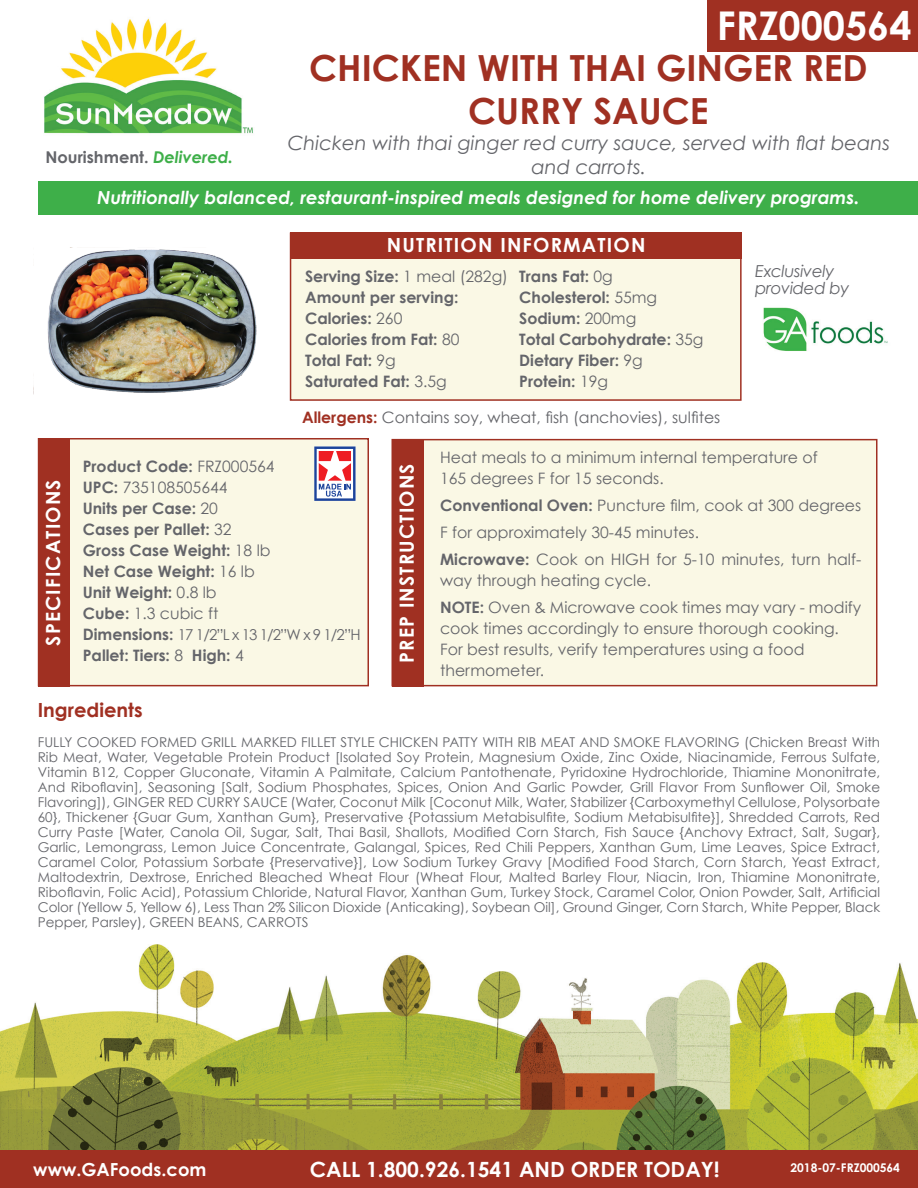
<style>
.page{position:relative;width:918px;height:1188px;background:#fff}
.page>*{position:absolute;margin:0;border:0;box-sizing:border-box;transform-origin:0 0}
.t1{font:700 39.6px "Century Gothic";color:#fff}
.t2{font:700 36px/43.2px "Century Gothic";color:#a03022;text-align:center}
.t3{font:700 21px "Century Gothic";color:#fff}
.t4{font:italic 19.65px/23.5px "Century Gothic";color:#64656a;text-align:center}
.t5{font:700 19.5px "Century Gothic";letter-spacing:.06em;color:#fff}
.t6{font:700 19.5px "Century Gothic";color:#a03022}
.t7{font:italic 700 18px "Century Gothic";color:#fff}
.t8{font:700 18px "Century Gothic";color:#fff}
.t9{font:italic 16.5px/17.2px "Century Gothic";letter-spacing:-.02em;color:#64656a}
.t10{font:700 16.2px "Century Gothic";color:#64656a}
.t11{font:15.75px/21px "Century Gothic";color:#64656a}
.t12{font:700 15.75px/21px "Century Gothic";color:#64656a}
.t13{font:15px "Century Gothic";color:#64656a}
.t14{font:13.5px/15px "Century Gothic";color:#64656a;text-align:justify}
.t15{font:700 12px "Century Gothic";color:#fff}
.s1{font-style:italic;color:#3eaf49}
.s2{font-weight:400}
.s3{font-weight:700;color:#a03022}
.s4{font-weight:700}
.s5{font-weight:700;font-size:15.75px}
</style>
<div class="page">
<div style="left:392px;top:439px;width:486px;height:247px;background:#faf8e5;border:2px solid #a03022"></div>
<img style="left:0;top:944px;width:918px;height:206px">
<div style="left:0;top:1150px;width:918px;height:38px;background:#a03022"></div>
<div style="left:290px;top:232px;width:452px;height:169px;background:#faf8e5;border:2px solid #a03022"></div>
<img style="left:44px;top:18px;width:209px;height:116px">
<div style="left:291px;top:232px;width:451px;height:27px;background:#a03022"></div>
<div style="left:38px;top:438px;width:331px;height:248px;background:#faf8e5;border:2px solid #a03022"></div>
<div style="left:38px;top:438px;width:32px;height:248px;background:#a03022"></div>
<div style="left:392px;top:439px;width:31px;height:247px;background:#a03022"></div>
<img style="left:763px;top:307px;width:125px;height:44px">
<div style="left:38px;top:181px;width:880px;height:34px;background:#3eaf49"></div>
<svg style="left:314px;top:446px;width:42px;height:55px;background:#c09bb2"></svg>
<img style="left:47px;top:247px;width:210px;height:146px">
<div style="left:708px;top:0;width:210px;height:51px;background:#a03022"></div>
<p class="t10" style="left:46px;top:147px;width:189px">Nourishment. <span class="s1">Delivered.</span></p>
<h1 class="t1" style="left:717px;top:1px;width:196px">FRZ000564</h1>
<h1 class="t1" style="left:782px;top:1px;width:63px">FRZ</h1>
<h2 class="t2" style="left:309px;top:46px;width:560px">CHICKEN WITH THAI GINGER RED<br>CURRY SAUCE</h2>
<h3 class="t4" style="left:288px;top:131px;width:604px">Chicken with thai ginger red curry sauce, served with flat beans and carrots.</h3>
<h3 class="t7" style="left:97px;top:186px;width:764px">Nutritionally balanced, restaurant-inspired meals designed for home delivery programs.</h3>
<h3 class="t5" style="left:41px;top:646px;width:168px;rotate:-90deg">SPECIFICATIONS</h3>
<h3 class="t5" style="left:387px;top:232px;width:260px">NUTRITION INFORMATION</h3>
<p class="t12" style="left:305px;top:265px;width:204px">Serving Size: <span class="s2">1 meal (282g)<br></span>Amount per serving:<br>Calories: <span class="s2">260<br></span>Calories from Fat: <span class="s2">80<br></span>Total Fat: <span class="s2">9g<br></span>Saturated Fat: <span class="s2">3.5g</span></p>
<p class="t12" style="left:519px;top:265px;width:186px">Trans Fat: <span class="s2">0g<br></span>Cholesterol: <span class="s2">55mg<br></span>Sodium: <span class="s2">200mg<br></span>Total Carbohydrate: <span class="s2">35g<br></span>Dietary Fiber: <span class="s2">9g<br></span>Protein: <span class="s2">19g</span></p>
<p class="t9" style="left:755px;top:262px;width:96px">Exclusively provided by</p>
<p class="t11" style="left:302px;top:407px;width:420px"><span class="s3">Allergens:</span> Contains soy, wheat, fish (anchovies), sulfites</p>
<p class="t11" style="left:440px;top:446px;width:379px">Heat meals to a minimum internal temperature of<br>165 degrees F for 15 seconds.</p>
<p class="t11" style="left:440px;top:491px;width:423px;line-height:27px"><span class="s4">Conventional Oven:</span> Puncture film, cook at 300 degrees<br>F for approximately 30-45 minutes.<br><span class="s4">Microwave:</span> Cook on HIGH for 5-10 minutes, turn half-</p>
<p class="t11" style="left:440px;top:566px;width:423px;line-height:27px">way through heating cycle.<br><span class="s4">NOTE:</span> Oven &amp; Microwave cook times may vary - modify</p>
<p class="t11" style="left:440px;top:617px;width:400px">cook times accordingly to ensure thorough cooking.<br>For best results, verify temperatures using a food thermometer.</p>
<p class="t12" style="left:83px;top:455px;width:193px">Product Code: <span class="s2">FRZ000564<br></span>UPC: <span class="s2">735108505644<br></span>Units per Case: <span class="s2">20<br></span>Cases per Pallet: <span class="s2">32<br></span>Gross Case Weight: <span class="s2">18 lb<br></span>Net Case Weight: <span class="s2">16 lb<br></span>Unit Weight: <span class="s2">0.8 lb<br></span>Cube: <span class="s2">1.3 cubic ft</span></p>
<p class="t13" style="left:83px;top:625px;width:279px"><span class="s5">Dimensions:</span> 17 1/2”L x 13 1/2”W x 9 1/2”H</p>
<p class="t12" style="left:83px;top:644px;width:163px">Pallet: Tiers: <span class="s2">8</span> High: <span class="s2">4</span></p>
<h3 class="t5" style="left:394px;top:663px;width:201px;rotate:-90deg">PREP INSTRUCTIONS</h3>
<h3 class="t6" style="left:38px;top:697px;width:106px">Ingredients</h3>
<p class="t14" style="left:38px;top:734px;width:844px">FULLY COOKED FORMED GRILL MARKED FILLET STYLE CHICKEN PATTY WITH RIB MEAT AND SMOKE FLAVORING (Chicken Breast With Rib Meat, Water, Vegetable Protein Product [Isolated Soy Protein, Magnesium Oxide, Zinc Oxide, Niacinamide, Ferrous Sulfate, Vitamin B12, Copper Gluconate, Vitamin A Palmitate, Calcium Pantothenate, Pyridoxine Hydrochloride, Thiamine Mononitrate, And Riboflavin], Seasoning [Salt, Sodium Phosphates, Spices, Onion And Garlic Powder, Grill Flavor From Sunflower Oil, Smoke Flavoring]), GINGER RED CURRY SAUCE (Water, Coconut Milk [Coconut Milk, Water, Stabilizer {Carboxymethyl Cellulose, Polysorbate 60}, Thickener {Guar Gum, Xanthan Gum}, Preservative {Potassium Metabisulfite, Sodium Metabisulfite}], Shredded Carrots, Red Curry Paste [Water, Canola Oil, Sugar, Salt, Thai Basil, Shallots, Modified Corn Starch, Fish Sauce {Anchovy Extract, Salt, Sugar}, Garlic, Lemongrass, Lemon Juice Concentrate, Galangal, Spices, Red Chili Peppers, Xanthan Gum, Lime Leaves, Spice Extract, Caramel Color, Potassium Sorbate {Preservative}], Low Sodium Turkey Gravy [Modified Food Starch, Corn Starch, Yeast Extract, Maltodextrin, Dextrose, Enriched Bleached Wheat Flour (Wheat Flour, Malted Barley Flour, Niacin, Iron, Thiamine Mononitrate, Riboflavin, Folic Acid), Potassium Chloride, Natural Flavor, Xanthan Gum, Turkey Stock, Caramel Color, Onion Powder, Salt, Artificial Color (Yellow 5, Yellow 6), Less Than 2% Silicon Dioxide (Anticaking), Soybean Oil], Ground Ginger, Corn Starch, White Pepper, Black Pepper, Parsley), GREEN BEANS, CARROTS</p>
<h3 class="t8" style="left:33px;top:1158px;width:175px">www.GAFoods.com</h3>
<h3 class="t3" style="left:310px;top:1156px;width:411px">CALL 1.800.926.1541 AND ORDER TODAY!</h3>
<p class="t15" style="left:791px;top:1160px;width:111px">2018-07-FRZ000564</p>
</div>
